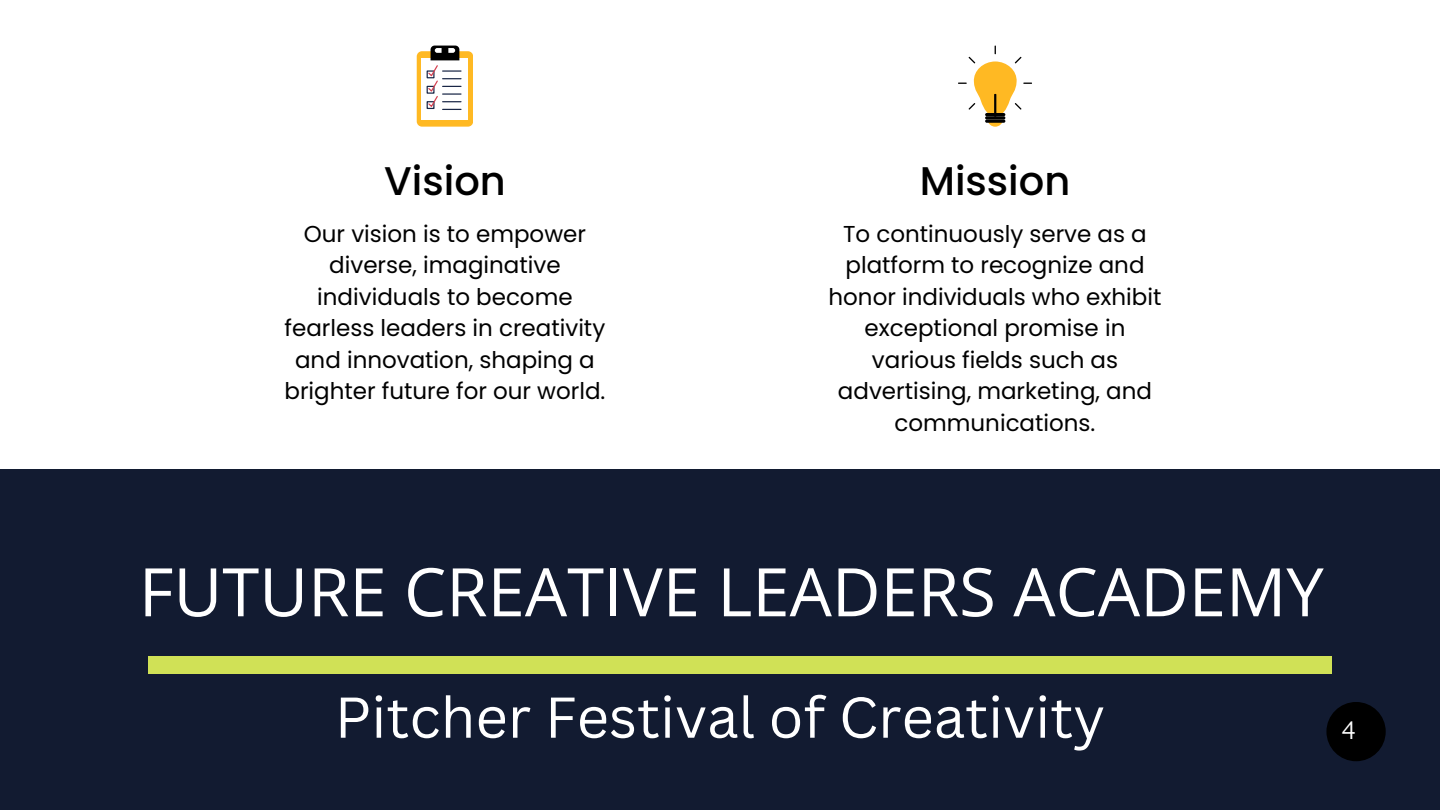
<style>
.page{position:relative;width:1440px;height:810px;background:#fff}
.page>*{position:absolute;margin:0;border:0;box-sizing:border-box;transform-origin:0 0}
.t1{font:67px "Open Sans";color:#fff}
.t2{font:56.2px "Canva Sans";color:#fff}
.t3{font:500 40px "Poppins";color:#000}
.t4{font:24.6px "Livvic";color:#fff}
.t5{font:23px/31.5px "Poppins";color:#000;text-align:center}
</style>
<div class="page">
<div style="left:0;top:469px;width:1440px;height:341px;background:#121b31"></div>
<svg style="left:958px;top:46px;width:74px;height:81px"></svg>
<hr style="left:985px;top:113px;width:20px;height:3px;background:#000;border-radius:2px">
<svg style="left:985px;top:116px;width:20px;height:4px"></svg>
<hr style="left:985px;top:120px;width:20px;height:3px;background:#000;border-radius:2px">
<div style="left:417px;top:51px;width:56px;height:76px;background:#ffb923;border-radius:5px"></div>
<div style="left:422px;top:58px;width:46px;height:62px;background:#fff"></div>
<svg style="left:427px;top:46px;width:34px;height:64px"></svg>
<div style="left:148px;top:657px;width:1184px;height:17px;background:#d0e156"></div>
<svg style="left:1326px;top:702px;width:60px;height:59px;fill:#000"></svg>
<p class="t3" style="left:384px;top:153px;width:123px">Vision</p>
<p class="t5" style="left:284px;top:218px;width:323px">Our vision is to empower diverse, imaginative individuals to become fearless leaders in creativity and innovation, shaping a brighter future for our world.</p>
<h3 class="t3" style="left:920px;top:153px;width:152px">Mission</h3>
<p class="t5" style="left:829px;top:218px;width:334px">To continuously serve as a platform to recognize and honor individuals who exhibit exceptional promise in various fields such as advertising, marketing, and communications.</p>
<h3 class="t1" style="left:139px;top:545px;width:1186px">FUTURE CREATIVE LEADERS ACADEMY</h3>
<p class="t2" style="left:335px;top:678px;width:772px">Pitcher Festival of Creativity</p>
<h1 class="t4" style="left:1341px;top:714px;width:16px">4</h1>
</div>
